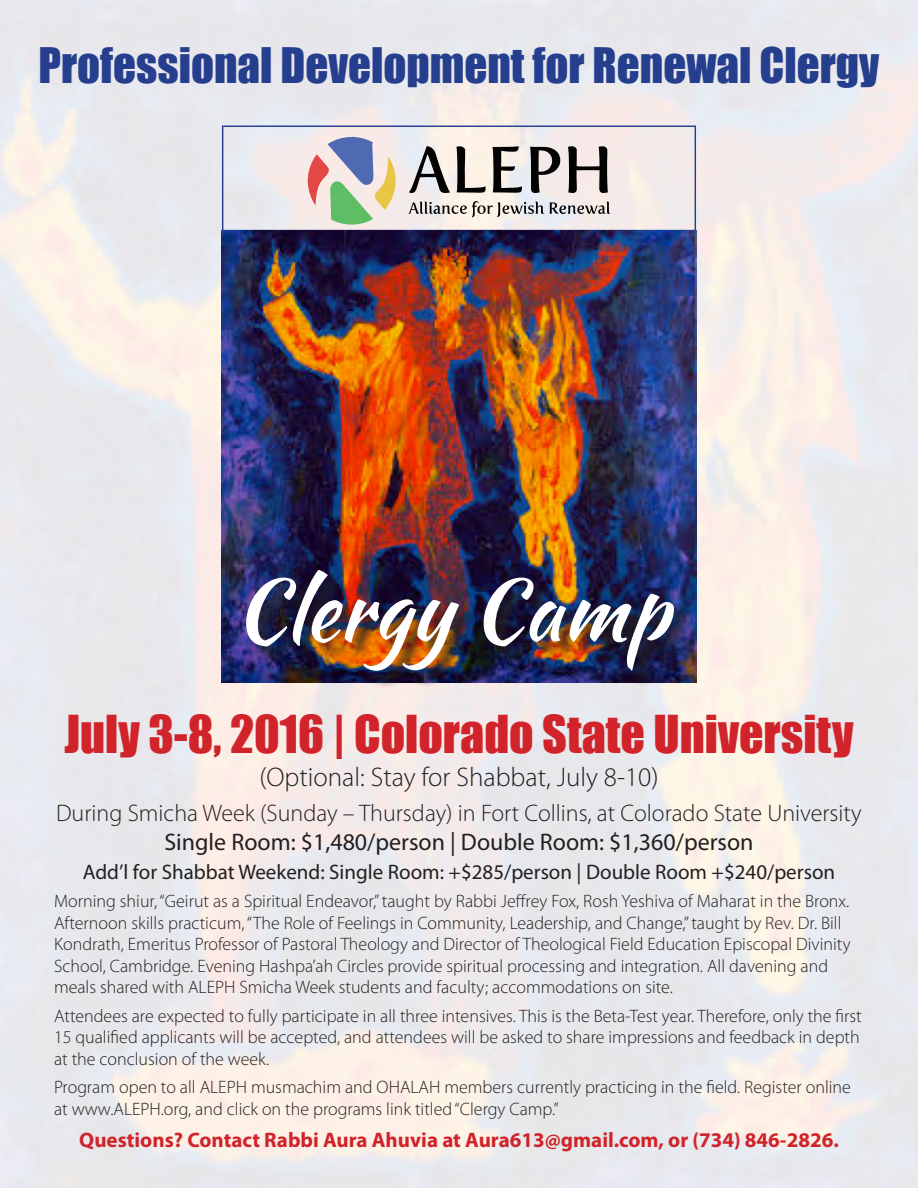
<style>
.page{position:relative;width:918px;height:1188px;background:#fff}
.page>*{position:absolute;margin:0;border:0;box-sizing:border-box;transform-origin:0 0}
.t1{font:84.3px "Kaushan Script";color:#fff}
.t2{font:48px "Impact";color:#d1232a}
.t3{font:45px "Impact";color:#253f8e}
.t4{font:300 27px "Myriad Pro";color:#231f20}
.t5{font:300 24px "Myriad Pro";color:#231f20}
.t6{font:24px "Myriad Pro";color:#231f20}
.t7{font:21px "Myriad Pro";color:#231f20}
.t8{font:700 21px "Myriad Pro";color:#d1232a}
.t9{font:300 18px/21.6px "Myriad Pro";color:#231f20}
</style>
<div class="page">
<img style="left:0;top:0;width:918px;height:1188px">
<svg style="left:456px;top:146px;width:30px;height:47px"></svg>
<svg style="left:568px;top:146px;width:40px;height:47px"></svg>
<svg style="left:493px;top:146px;width:29px;height:47px"></svg>
<svg style="left:530px;top:147px;width:30px;height:46px"></svg>
<svg style="left:409px;top:146px;width:41px;height:47px"></svg>
<svg style="left:308px;top:137px;width:88px;height:88px"></svg>
<svg style="left:409px;top:201px;width:135px;height:16px"></svg>
<svg style="left:550px;top:201px;width:60px;height:13px"></svg>
<div style="left:222px;top:126px;width:474px;height:105px;border:1px solid #253f8e"></div>
<img style="left:222px;top:231px;width:474px;height:451px">
<div style="left:248px;top:572px;width:444px;height:117px;background:#231f20;opacity:.75"></div>
<p class="t3" style="left:39px;top:31px;width:842px">Professional Development for Renewal Clergy</p>
<p class="t1" style="left:234px;top:548px;width:436px">Clergy Camp</p>
<p class="t2" style="left:64px;top:697px;width:791px">July 3-8, 2016 | Colorado State University</p>
<p class="t4" style="left:259px;top:760px;width:401px">(Optional: Stay for Shabbat, July 8-10)</p>
<p class="t5" style="left:56px;top:799px;width:807px">During Smicha Week (Sunday – Thursday) in Fort Collins, at Colorado State University</p>
<p class="t6" style="left:164px;top:827px;width:591px">Single Room: $1,480/person | Double Room: $1,360/person</p>
<p class="t7" style="left:83px;top:859px;width:754px">Add’l for Shabbat Weekend: Single Room: +$285/person | Double Room +$240/person</p>
<p class="t9" style="left:54px;top:890px;width:798px">Morning shiur, “Geirut as a Spiritual Endeavor,” taught by Rabbi Jeffrey Fox, Rosh Yeshiva of Maharat in the Bronx.<br>Afternoon skills practicum, “The Role of Feelings in Community, Leadership, and Change,” taught by Rev. Dr. Bill Kondrath, Emeritus Professor of Pastoral Theology and Director of Theological Field Education Episcopal Divinity School, Cambridge. Evening Hashpa’ah Circles provide spiritual processing and integration. All davening and meals shared with ALEPH Smicha Week students and faculty; accommodations on site.</p>
<p class="t9" style="left:54px;top:1005px;width:809px;text-align:justify">Attendees are expected to fully participate in all three intensives. This is the Beta-Test year. Therefore, only the first 15 qualified applicants will be accepted, and attendees will be asked to share impressions and feedback in depth at the conclusion of the week.</p>
<p class="t9" style="left:54px;top:1076px;width:798px">Program open to all ALEPH musmachim and OHALAH members currently practicing in the field. Register online at www.ALEPH.org, and click on the programs link titled “Clergy Camp.”</p>
<p class="t8" style="left:79px;top:1126px;width:761px">Questions? Contact Rabbi Aura Ahuvia at Aura613@gmail.com, or (734) 846-2826.</p>
</div>
